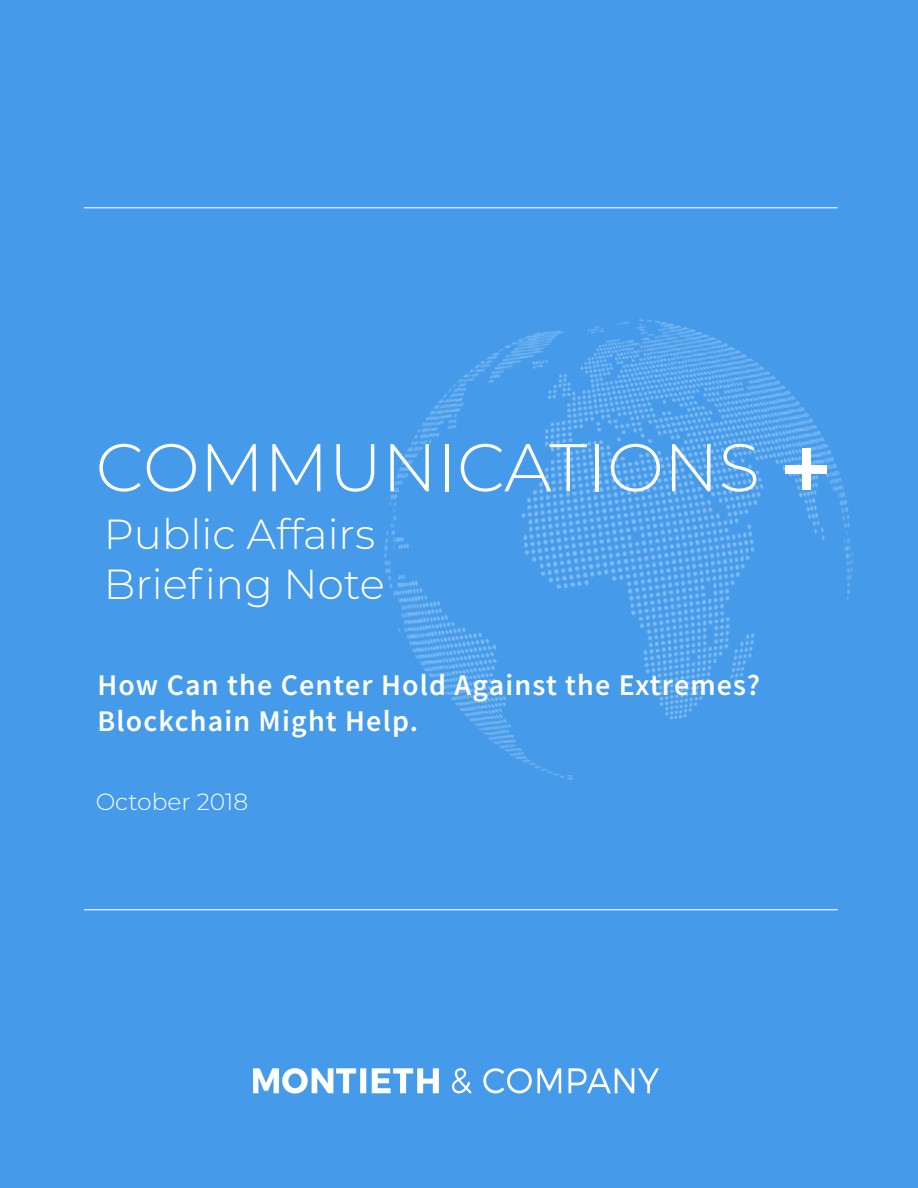
<style>
.page{position:relative;width:918px;height:1188px;background:#459ae9}
.page>*{position:absolute;margin:0;border:0;box-sizing:border-box;transform-origin:0 0}
.t1{font:300 67.5px "Montserrat";color:#fff}
.t2{font:300 42px "Montserrat";color:#fff}
.t3{font:600 30px "Source Sans Pro";letter-spacing:.04em;color:#fff}
.t4{font:300 23.4px "Montserrat";color:#fff}
</style>
<div class="page">
<img style="left:384px;top:319px;width:469px;height:461px">
<hr style="left:84px;top:909px;width:754px;height:1px;background:#fff">
<hr style="left:84px;top:207px;width:754px;height:1px;background:#fff">
<img style="left:253px;top:1069px;width:405px;height:24px">
<div style="left:802px;top:448px;width:9px;height:42px;background:#fff"></div>
<div style="left:786px;top:465px;width:41px;height:8px;background:#fff"></div>
<p class="t1" style="left:96px;top:422px;width:666px">COMMUNICATIONS</p>
<p class="t2" style="left:104px;top:505px;width:273px">Public Affairs</p>
<p class="t2" style="left:104px;top:556px;width:282px">Briefing Note</p>
<p class="t3" style="left:97px;top:666px;width:664px">How Can the Center Hold Against the Extremes?</p>
<p class="t3" style="left:97px;top:702px;width:322px">Blockchain Might Help.</p>
<p class="t4" style="left:96px;top:786px;width:154px">October 2018</p>
</div>
